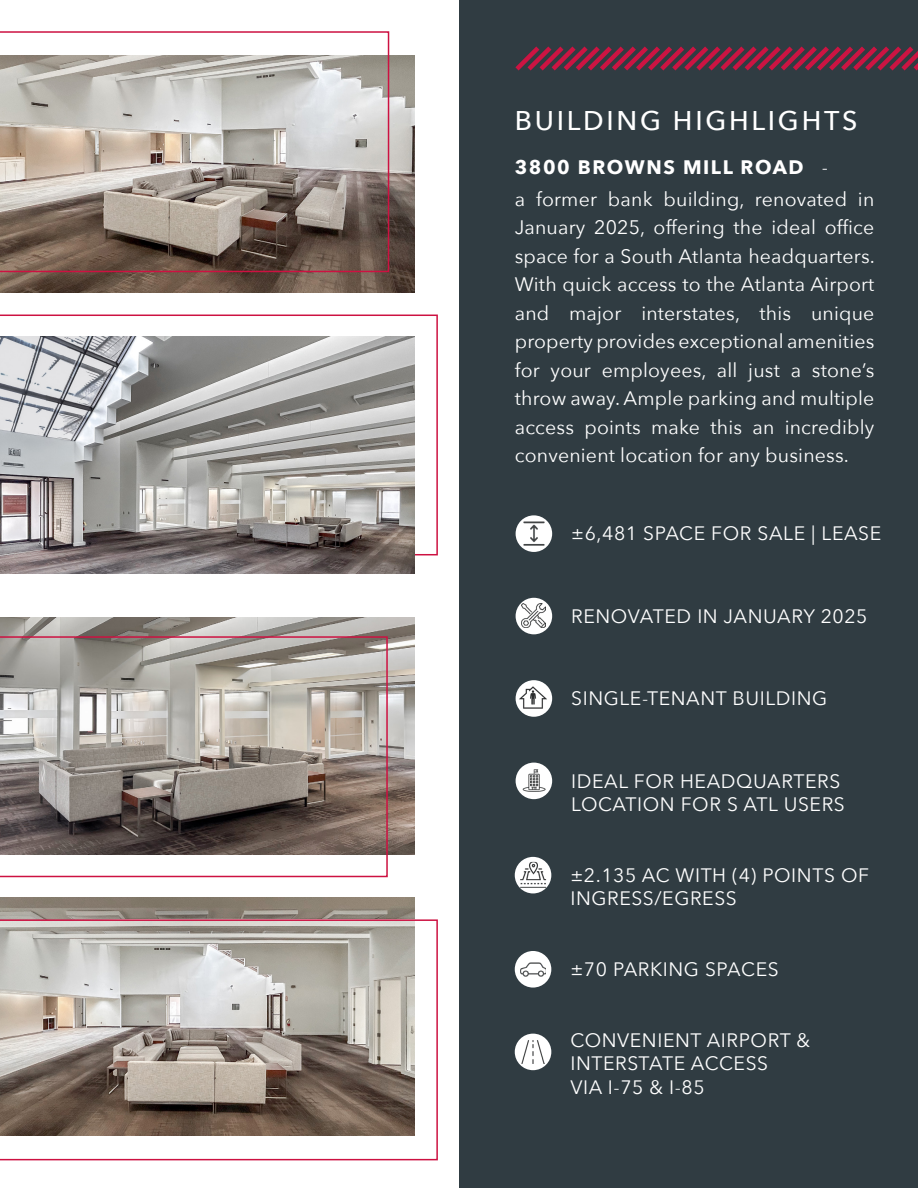
<style>
.page{position:relative;width:918px;height:1188px;background:#fff}
.page>*{position:absolute;margin:0;border:0;box-sizing:border-box;transform-origin:0 0}
.t1{font:500 27px "Avenir Next";letter-spacing:.1em;color:#fff}
.t2{font:19.5px/28.5px "Avenir Next";letter-spacing:.01em;color:#fff;text-align:justify}
.t3{font:700 19.5px "Avenir Next";letter-spacing:.08em;color:#fff}
.t4{font:19.35px/23.2px "Avenir Next";letter-spacing:.03em;color:#fff}
.s1{font-weight:400}
</style>
<div class="page">
<img style="left:0;top:55px;width:415px;height:238px">
<svg style="left:0;top:31px;width:389px;height:241px;background:#b1a69f"></svg>
<div style="left:459px;top:0;width:459px;height:1188px;background:#303c42"></div>
<svg style="left:0;top:315px;width:438px;height:240px"></svg>
<img style="left:0;top:336px;width:415px;height:238px">
<img style="left:0;top:898px;width:415px;height:21px">
<svg style="left:0;top:919px;width:438px;height:241px;background:#b1a7a0"></svg>
<div style="left:516px;top:598px;width:36px;height:36px;background:#fff;border-radius:18px"></div>
<img style="left:522px;top:604px;width:24px;height:24px">
<div style="left:516px;top:515px;width:36px;height:37px;background:#fff;border-radius:18px"></div>
<img style="left:521px;top:520px;width:26px;height:26px">
<div style="left:516px;top:680px;width:36px;height:37px;background:#fff;border-radius:18px"></div>
<img style="left:517px;top:680px;width:33px;height:34px">
<div style="left:516px;top:763px;width:36px;height:36px;background:#fff;border-radius:18px"></div>
<img style="left:523px;top:770px;width:22px;height:22px">
<img style="left:0;top:617px;width:415px;height:237px">
<svg style="left:0;top:636px;width:388px;height:241px;background:#a19792"></svg>
<svg style="left:515px;top:46px;width:403px;height:25px"></svg>
<div style="left:515px;top:951px;width:36px;height:37px;background:#fff;border-radius:18px"></div>
<img style="left:520px;top:956px;width:26px;height:21px">
<div style="left:515px;top:857px;width:36px;height:36px;background:#fff;border-radius:18px"></div>
<img style="left:520px;top:862px;width:26px;height:26px">
<div style="left:515px;top:1034px;width:36px;height:36px;background:#fff;border-radius:18px"></div>
<img style="left:521px;top:1040px;width:23px;height:24px">
<p class="t1" style="left:515px;top:98px;width:344px">BUILDING HIGHLIGHTS</p>
<p class="t3" style="left:515px;top:151px;width:315px">3800 BROWNS MILL ROAD <span class="s1">-</span></p>
<p class="t2" style="left:515px;top:184px;width:362px">a former bank building, renovated in January 2025, offering the ideal office space for a South Atlanta headquarters.<br>With quick access to the Atlanta Airport and major interstates, this unique property provides exceptional amenities for your employees, all just a stone’s throw away. Ample parking and multiple access points make this an incredibly convenient location for any business.</p>
<p class="t4" style="left:571px;top:521px;width:312px">±6,481 SPACE FOR SALE | LEASE</p>
<p class="t4" style="left:571px;top:604px;width:298px">RENOVATED IN JANUARY 2025</p>
<p class="t4" style="left:571px;top:686px;width:258px">SINGLE-TENANT BUILDING</p>
<p class="t4" style="left:571px;top:769px;width:275px">IDEAL FOR HEADQUARTERS<br>LOCATION FOR S ATL USERS</p>
<p class="t4" style="left:570px;top:863px;width:300px">±2.135 AC WITH (4) POINTS OF</p>
<p class="t4" style="left:570px;top:886px;width:168px">INGRESS/EGRESS</p>
<p class="t4" style="left:570px;top:957px;width:210px">±70 PARKING SPACES</p>
<p class="t4" style="left:570px;top:1028px;width:241px">CONVENIENT AIRPORT &amp;<br>INTERSTATE ACCESS</p>
<p class="t4" style="left:570px;top:1075px;width:136px">VIA I-75 &amp; I-85</p>
</div>
